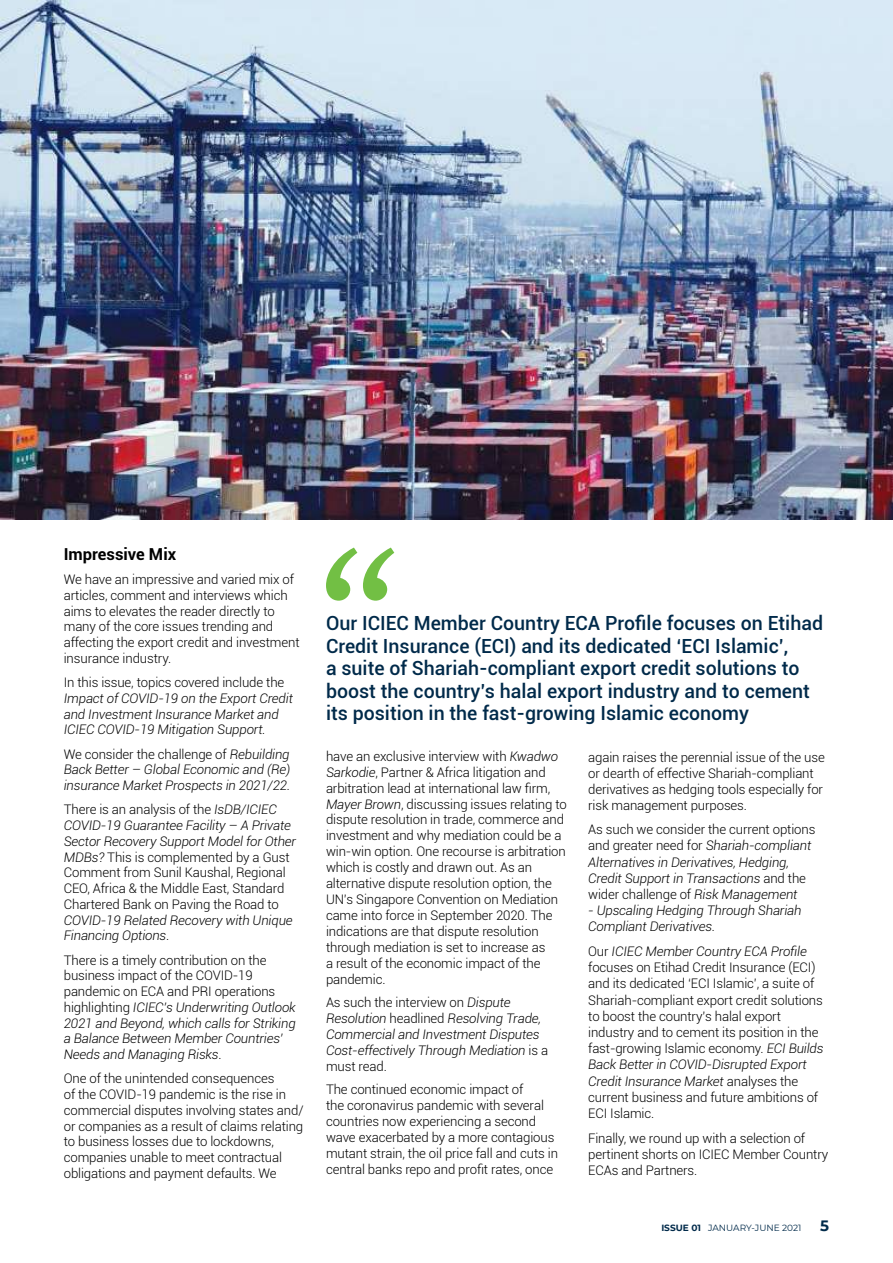
<style>
.page{position:relative;width:893px;height:1263px;background:#fff}
.page>*{position:absolute;margin:0;border:0;box-sizing:border-box;transform-origin:0 0}
.t1{font:500 19.5px/22.5px "Roboto";color:#002a4a}
.t2{font:700 16.5px "Roboto";color:#000}
.t3{font:300 13.2px/15.9px "Roboto";letter-spacing:-.01em;color:#000}
.t4{font:italic 300 13.2px/15.8px "Roboto";letter-spacing:-.01em;color:#000}
.t5{font:9px "Montserrat";color:#002a4a}
.s1{font-style:normal}
.s2{font-style:italic}
.s3{font-weight:700}
.s4{font-weight:700;font-size:15px}
</style>
<div class="page">
<svg style="left:326px;top:547px;width:68px;height:54px"></svg>
<img style="left:0;top:0;width:893px;height:520px">
<p class="t2" style="left:64px;top:542px;width:114px">Impressive Mix</p>
<p class="t3" style="left:64px;top:571px;width:237px">We have an impressive and varied mix of articles, comment and interviews which aims to elevates the reader directly to many of the core issues trending and affecting the export credit and investment insurance industry.</p>
<p class="t3" style="left:64px;top:674px;width:222px">In this issue, topics covered include the</p>
<p class="t4" style="left:64px;top:690px;width:231px">Impact of COVID-19 on the Export Credit and Investment Insurance Market and<br>ICIEC COVID-19 Mitigation Support.</p>
<p class="t4" style="left:64px;top:746px;width:228px;text-align:justify"><span class="s1">We consider the challenge of</span> Rebuilding Back Better – Global Economic and (Re) insurance Market Prospects in 2021/22.</p>
<p class="t3" style="left:64px;top:801px;width:234px">There is an analysis of the <span class="s2">IsDB/ICIEC COVID-19 Guarantee Facility – A Private Sector Recovery Support Model for Other MDBs?</span> This is complemented by a Gust Comment from Sunil Kaushal, Regional CEO, Africa &amp; the Middle East, Standard Chartered Bank on Paving the Road to</p>
<p class="t4" style="left:64px;top:912px;width:230px">COVID-19 Related Recovery with Unique<br>Financing Options<span class="s1">.</span></p>
<p class="t4" style="left:64px;top:952px;width:233px"><span class="s1">There is a timely contribution on the business impact of the COVID-19 pandemic on ECA and PRI operations highlighting</span> ICIEC’s Underwriting Outlook 2021 and Beyond, which calls for Striking a Balance Between Member Countries’ Needs and Managing Risks<span class="s1">.</span></p>
<p class="t3" style="left:64px;top:1070px;width:241px">One of the unintended consequences<br>of the COVID-19 pandemic is the rise in commercial disputes involving states and/ or companies as a result of claims relating to business losses due to lockdowns, companies unable to meet contractual obligations and payment defaults. We</p>
<p class="t1" style="left:326px;top:611px;width:498px">Our ICIEC Member Country ECA Profile focuses on Etihad Credit Insurance (ECI) and its dedicated ‘ECI Islamic’,<br>a suite of Shariah-compliant export credit solutions to boost the country’s halal export industry and to cement its position in the fast-growing Islamic economy</p>
<p class="t3" style="left:588px;top:748px;width:238px">again raises the perennial issue of the use or dearth of effective Shariah-compliant derivatives as hedging tools especially for risk management purposes.</p>
<p class="t4" style="left:588px;top:821px;width:229px;line-height:16.2px"><span class="s1">As such we consider the current options and greater need for</span> Shariah-compliant Alternatives in Derivatives, Hedging, Credit Support in Transactions <span class="s1">and the wider challenge of</span> Risk Management</p>
<p class="t4" style="left:588px;top:902px;width:215px;line-height:16.2px">- Upscaling Hedging Through Shariah<br>Compliant Derivatives.</p>
<p class="t3" style="left:588px;top:943px;width:237px">Our <span class="s2">ICIEC Member Country ECA Profile </span>focuses on Etihad Credit Insurance (ECI) and its dedicated ‘ECI Islamic’, a suite of Shariah-compliant export credit solutions to boost the country’s halal export industry and to cement its position in the fast-growing Islamic economy. <span class="s2">ECI Builds Back Better in COVID-Disrupted Export Credit Insurance Market</span> analyses the current business and future ambitions of ECI Islamic.</p>
<p class="t3" style="left:588px;top:1129px;width:242px">Finally, we round up with a selection of pertinent shorts on ICIEC Member Country<br>ECAs and Partners.</p>
<p class="t3" style="left:326px;top:748px;width:242px">have an exclusive interview with <span class="s2">Kwadwo Sarkodie</span>, Partner &amp; Africa litigation and arbitration lead at international law firm, <span class="s2">Mayer Brown</span>, discussing issues relating to dispute resolution in trade, commerce and investment and why mediation could be a win-win option. One recourse is arbitration which is costly and drawn out. As an alternative dispute resolution option, the UN’s Singapore Convention on Mediation came into force in September 2020. The indications are that dispute resolution through mediation is set to increase as<br>a result of the economic impact of the pandemic.</p>
<p class="t4" style="left:326px;top:994px;width:224px"><span class="s1">As such the interview on</span> Dispute<br>Resolution <span class="s1">headlined</span> Resolving Trade,<br>Commercial and Investment Disputes<br>Cost-effectively Through Mediation <span class="s1">is a must read.</span></p>
<p class="t3" style="left:326px;top:1081px;width:234px">The continued economic impact of<br>the coronavirus pandemic with several countries now experiencing a second wave exacerbated by a more contagious mutant strain, the oil price fall and cuts in central banks repo and profit rates, once</p>
<p class="t5" style="left:661px;top:1222px;width:169px"><span class="s3">ISSUE 01</span> JANUARY-JUNE 2021 <span class="s4">5</span></p>
</div>
